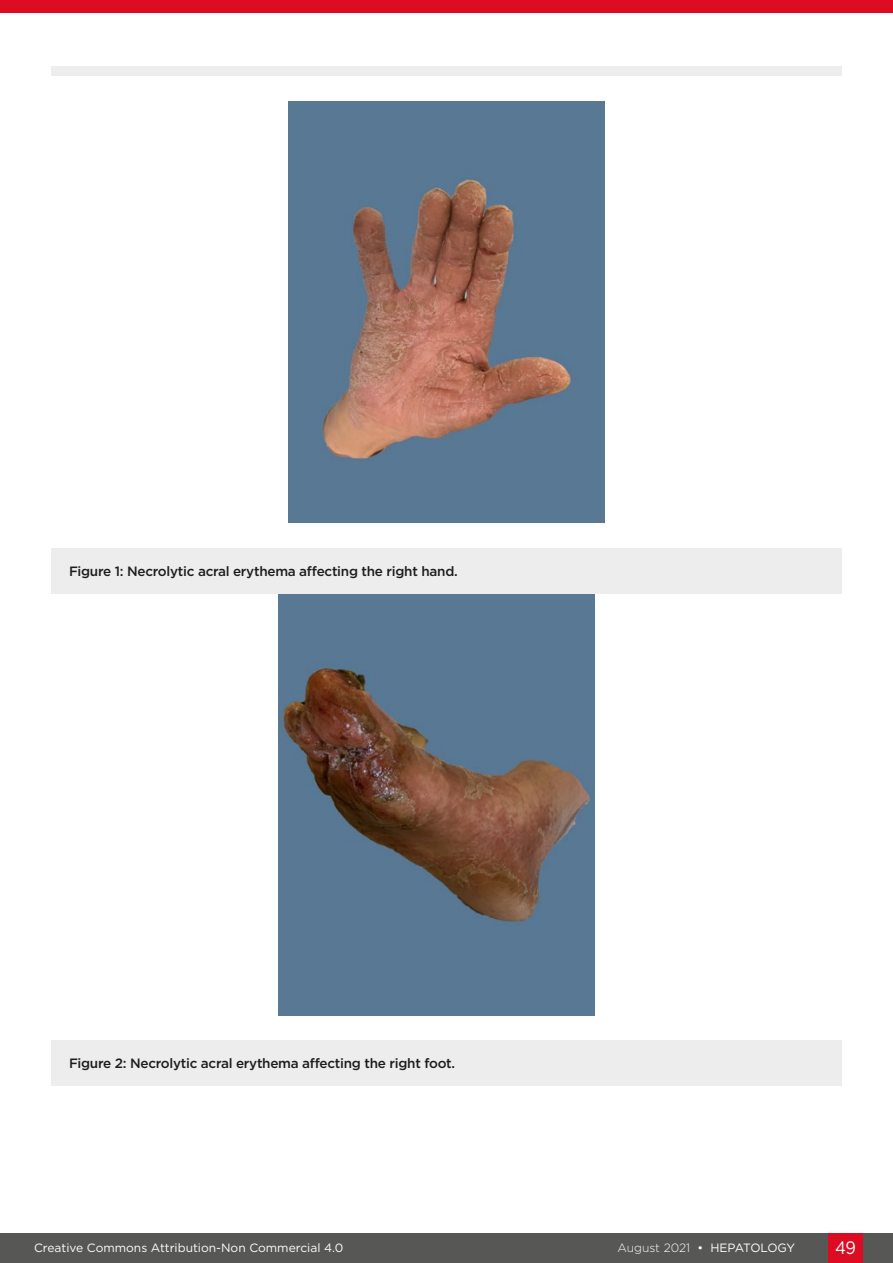
<style>
.page{position:relative;width:893px;height:1263px;background:#fff}
.page>*{position:absolute;margin:0;border:0;box-sizing:border-box;transform-origin:0 0}
.t1{font:18px "Gotham";color:#fff;scale:.9 1}
.t2{font:500 13.5px "Gotham";letter-spacing:-.02em;color:#1d1d1d}
.t3{font:12px "Gotham";color:#fff}
.t4{font:12px "Gotham";letter-spacing:-.03em;color:#fff}
.s1{font-weight:300}
</style>
<div class="page">
<div style="left:0;top:1233px;width:893px;height:30px;background:#575756"></div>
<div style="left:829px;top:1233px;width:34px;height:30px;background:#dc0c23"></div>
<div style="left:0;top:0;width:893px;height:13px;background:#dc0c23"></div>
<img style="left:289px;top:102px;width:315px;height:421px">
<img style="left:279px;top:594px;width:315px;height:421px">
<div style="left:51px;top:67px;width:791px;height:9px;background:#ededed"></div>
<div style="left:51px;top:548px;width:791px;height:46px;background:#ededed"></div>
<div style="left:51px;top:1040px;width:791px;height:46px;background:#ededed"></div>
<p class="t2" style="left:69px;top:562px;width:390px">Figure 1: Necrolytic acral erythema affecting the right hand.</p>
<p class="t2" style="left:69px;top:1054px;width:388px">Figure 2: Necrolytic acral erythema affecting the right foot.</p>
<p class="t3" style="left:34px;top:1240px;width:311px">Creative Commons Attribution-Non Commercial 4.0</p>
<p class="t4" style="left:617px;top:1240px;width:179px"><span class="s1">August 2021</span> • HEPATOLOGY</p>
<h1 class="t1" style="left:835px;top:1236px;width:25px">49</h1>
</div>
